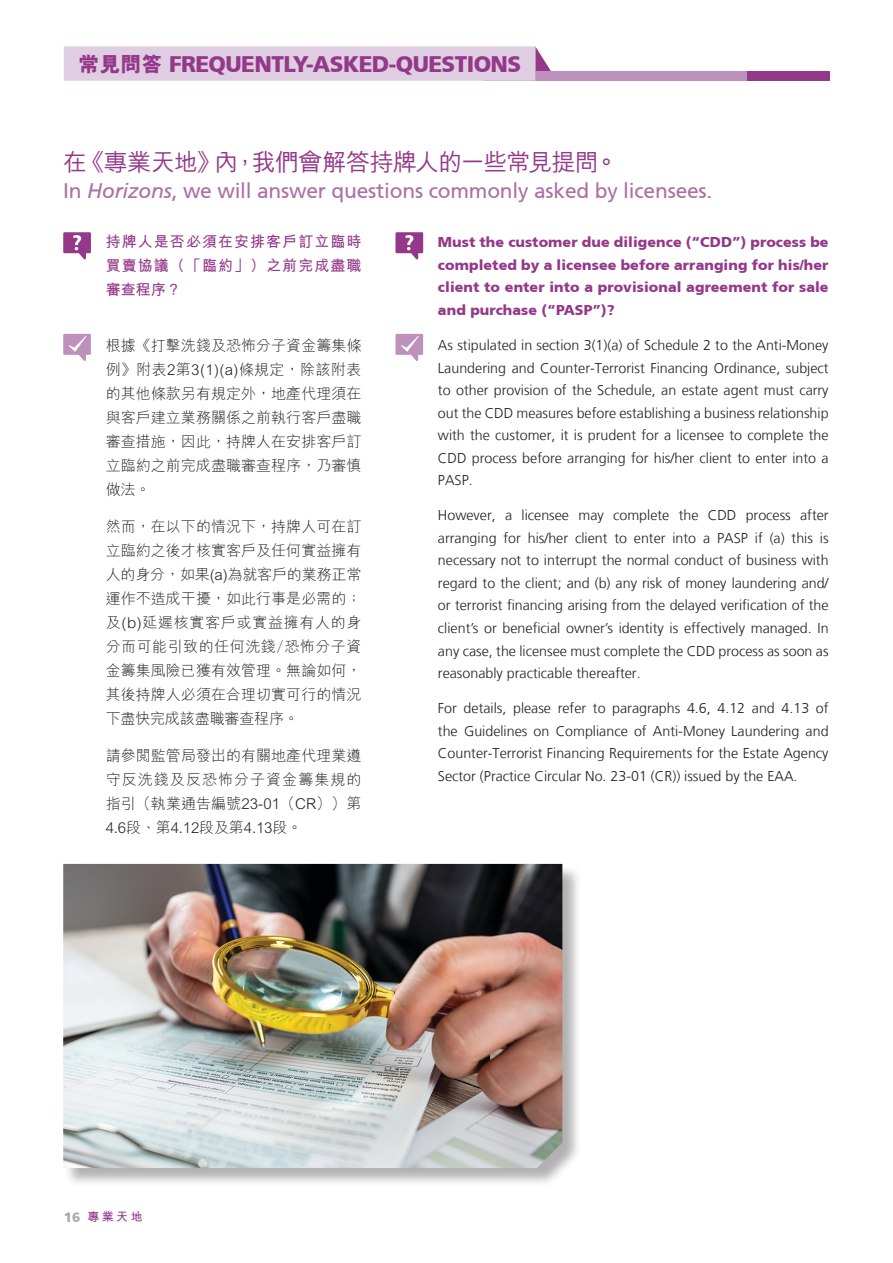
<style>
.page{position:relative;width:893px;height:1263px;background:#fff}
.page>*{position:absolute;margin:0;border:0;box-sizing:border-box;transform-origin:0 0}
.t1{font:500 24px "M Hei HK";letter-spacing:-.04em;color:#94388a}
.t2{font:900 22.5px "Frutiger CE";letter-spacing:-.025em;color:#94388a}
.t3{font:21px "Frutiger CE";letter-spacing:-.01em;color:#ac6fa7}
.t4{font:300 15px/24px "M Hei HK";letter-spacing:.005em;color:#231f20;text-align:justify}
.t5{font:700 15px/24px "M Hei HK";letter-spacing:.07em;color:#94388a;text-align:justify}
.t6{font:300 14.25px/22.5px "Frutiger LT";color:#231f20;text-align:justify}
.t7{font:900 14.25px/22.5px "Frutiger CE";letter-spacing:.005em;color:#94388a;text-align:justify}
.t8{font:700 12px "M Hei HK";color:#94388a}
.s1{font-family:"M Hei HK";font-weight:800;font-size:21px}
.s2{font-style:italic}
.s3{font-family:"Frutiger CE";font-weight:900;font-size:13.5px;color:#a7a9ac}
</style>
<div class="page">
<div style="left:64px;top:864px;width:518px;height:324px;background:#231f20;opacity:.35"></div>
<img style="left:63px;top:864px;width:499px;height:304px">
<div style="left:485px;top:72px;width:343px;height:9px;background:#be91bc"></div>
<svg style="left:64px;top:46px;width:493px;height:35px;background:#decce0"></svg>
<div style="left:747px;top:72px;width:83px;height:9px;background:#94388a"></div>
<svg style="left:63px;top:232px;width:28px;height:27px"></svg>
<svg style="left:395px;top:232px;width:28px;height:27px"></svg>
<svg style="left:63px;top:334px;width:28px;height:27px"></svg>
<svg style="left:395px;top:334px;width:28px;height:27px"></svg>
<p class="t2" style="left:79px;top:51px;width:444px"><span class="s1">常見問答</span> FREQUENTLY-ASKED-QUESTIONS</p>
<p class="t1" style="left:63px;top:145px;width:557px">在《專業天地》內，我們會解答持牌人的一些常見提問。</p>
<p class="t3" style="left:63px;top:179px;width:651px">In <span class="s2">Horizons</span>, we will answer questions commonly asked by licensees.</p>
<p class="t5" style="left:106px;top:229px;width:257px">持牌人是否必須在安排客戶訂立臨時買賣協議（「臨約」）之前完成盡職審查程序？</p>
<p class="t7" style="left:438px;top:231px;width:392px">Must the customer due diligence (“CDD”) process be completed by a licensee before arranging for his/her client to enter into a provisional agreement for sale and purchase (“PASP”)?</p>
<p class="t6" style="left:438px;top:334px;width:392px">As stipulated in section 3(1)(a) of Schedule 2 to the Anti-Money Laundering and Counter-Terrorist Financing Ordinance, subject to other provision of the Schedule, an estate agent must carry out the CDD measures before establishing a business relationship with the customer, it is prudent for a licensee to complete the CDD process before arranging for his/her client to enter into a PASP.</p>
<p class="t6" style="left:438px;top:504px;width:392px">However, a licensee may complete the CDD process after arranging for his/her client to enter into a PASP if (a) this is necessary not to interrupt the normal conduct of business with regard to the client; and (b) any risk of money laundering and/ or terrorist financing arising from the delayed verification of the client’s or beneficial owner’s identity is effectively managed. In any case, the licensee must complete the CDD process as soon as reasonably practicable thereafter.</p>
<p class="t6" style="left:438px;top:697px;width:392px">For details, please refer to paragraphs 4.6, 4.12 and 4.13 of the Guidelines on Compliance of Anti-Money Laundering and Counter-Terrorist Financing Requirements for the Estate Agency Sector (Practice Circular No. 23-01 (CR)) issued by the EAA.</p>
<p class="t4" style="left:106px;top:333px;width:257px">根據《打擊洗錢及恐怖分子資金籌集條例》附表2第3(1)(a)條規定，除該附表的其他條款另有規定外，地產代理須在與客戶建立業務關係之前執行客戶盡職審查措施，因此，持牌人在安排客戶訂立臨約之前完成盡職審查程序，乃審慎做法。</p>
<p class="t4" style="left:106px;top:514px;width:257px">然而，在以下的情況下，持牌人可在訂立臨約之後才核實客戶及任何實益擁有人的身分，如果(a)為就客戶的業務正常運作不造成干擾，如此行事是必需的；及(b)延遲核實客戶或實益擁有人的身分而可能引致的任何洗錢/恐怖分子資金籌集風險已獲有效管理。無論如何，其後持牌人必須在合理切實可行的情況下盡快完成該盡職審查程序。</p>
<p class="t4" style="left:106px;top:743px;width:257px">請參閱監管局發出的有關地產代理業遵守反洗錢及反恐怖分子資金籌集規的指引（執業通告編號23-01（CR））第4.6段、第4.12段及第4.13段。</p>
<p class="t8" style="left:64px;top:1208px;width:80px"><span class="s3">16</span> 專業天地</p>
</div>
